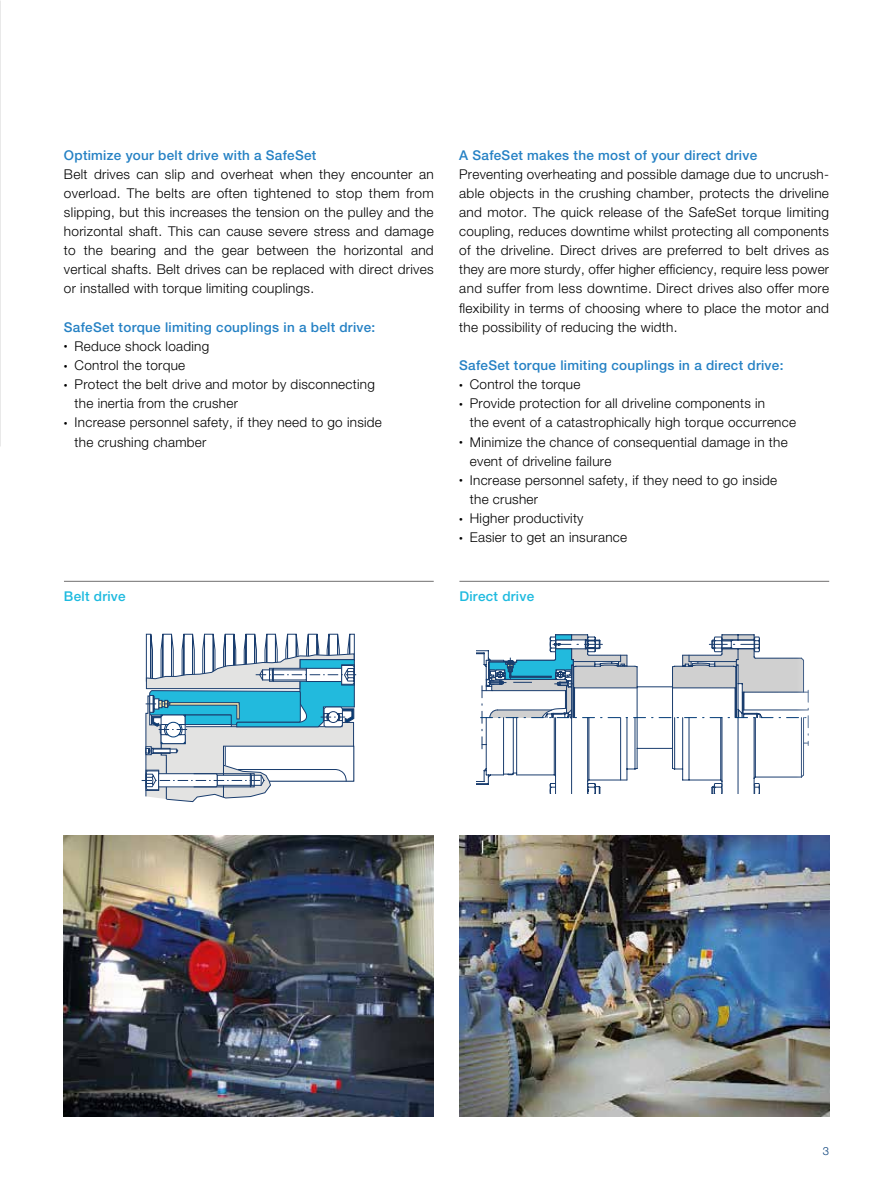
<style>
.page{position:relative;width:893px;height:1191px;background:#fff}
.page>*{position:absolute;margin:0;border:0;box-sizing:border-box;transform-origin:0 0}
.t1{font:300 13.5px/19.2px "Helvetica Neue LT Pro";letter-spacing:.02em;color:#000}
.t2{font:500 13.5px "Helvetica Neue LT Pro";letter-spacing:.02em;color:#2581c4}
.t3{font:500 13.5px "Helvetica Neue LT Pro";letter-spacing:.02em;color:#1dbadf}
.t4{font:300 11.25px "Helvetica Neue LT Pro";color:#003a76}
.s1{font-size:7.5px}
</style>
<div class="page">
<img style="left:0;top:0;width:1px;height:446px">
<hr style="left:64px;top:581px;width:370px;height:1px;background:#706f6f">
<hr style="left:459px;top:581px;width:370px;height:1px;background:#706f6f">
<img style="left:459px;top:835px;width:370px;height:281px">
<img style="left:64px;top:835px;width:370px;height:281px">
<svg style="left:480px;top:634px;width:329px;height:160px"></svg>
<svg style="left:555px;top:634px;width:17px;height:6px"></svg>
<svg style="left:142px;top:633px;width:215px;height:169px"></svg>
<p class="t2" style="left:64px;top:147px;width:254px">Optimize your belt drive with a SafeSet</p>
<p class="t1" style="left:64px;top:164px;width:371px;text-align:justify">Belt drives can slip and overheat when they encounter an overload. The belts are often tightened to stop them from slipping, but this increases the tension on the pulley and the horizontal shaft. This can cause severe stress and damage to the bearing and the gear between the horizontal and vertical shafts. Belt drives can be replaced with direct drives or installed with torque limiting couplings.</p>
<p class="t2" style="left:64px;top:319px;width:313px">SafeSet torque limiting couplings in a belt drive:</p>
<p class="t1" style="left:64px;top:336px;width:147px"><span class="s1">•</span> Reduce shock loading</p>
<p class="t1" style="left:64px;top:355px;width:123px"><span class="s1">•</span> Control the torque</p>
<p class="t1" style="left:75px;top:374px;width:302px;text-indent:-11px"><span class="s1">•</span> Protect the belt drive and motor by disconnecting the inertia from the crusher</p>
<p class="t1" style="left:75px;top:413px;width:309px;text-indent:-11px"><span class="s1">•</span> Increase personnel safety, if they need to go inside the crushing chamber</p>
<p class="t2" style="left:459px;top:147px;width:299px">A SafeSet makes the most of your direct drive</p>
<p class="t1" style="left:459px;top:164px;width:371px;text-align:justify">Preventing overheating and possible damage due to uncrush&shy;able objects in the crushing chamber, protects the driveline and motor. The quick release of the SafeSet torque limiting coupling, reduces downtime whilst protecting all components of the driveline. Direct drives are preferred to belt drives as they are more sturdy, offer higher efficiency, require less power and suffer from less downtime. Direct drives also offer more flexibility in terms of choosing where to place the motor and the possibility of reducing the width.</p>
<p class="t2" style="left:459px;top:357px;width:326px">SafeSet torque limiting couplings in a direct drive:</p>
<p class="t1" style="left:459px;top:374px;width:123px"><span class="s1">•</span> Control the torque</p>
<p class="t1" style="left:470px;top:394px;width:328px;text-indent:-11px"><span class="s1">•</span> Provide protection for all driveline components in<br>the event of a catastrophically high torque occurrence</p>
<p class="t1" style="left:470px;top:432px;width:319px;text-indent:-11px"><span class="s1">•</span> Minimize the chance of consequential damage in the event of driveline failure</p>
<p class="t1" style="left:470px;top:470px;width:309px;text-indent:-11px"><span class="s1">•</span> Increase personnel safety, if they need to go inside the crusher</p>
<p class="t1" style="left:459px;top:508px;width:126px"><span class="s1">•</span> Higher productivity</p>
<p class="t1" style="left:459px;top:527px;width:169px"><span class="s1">•</span> Easier to get an insurance</p>
<p class="t3" style="left:64px;top:588px;width:63px">Belt drive</p>
<p class="t3" style="left:459px;top:588px;width:76px">Direct drive</p>
<p class="t4" style="left:823px;top:1144px;width:8px">3</p>
</div>
